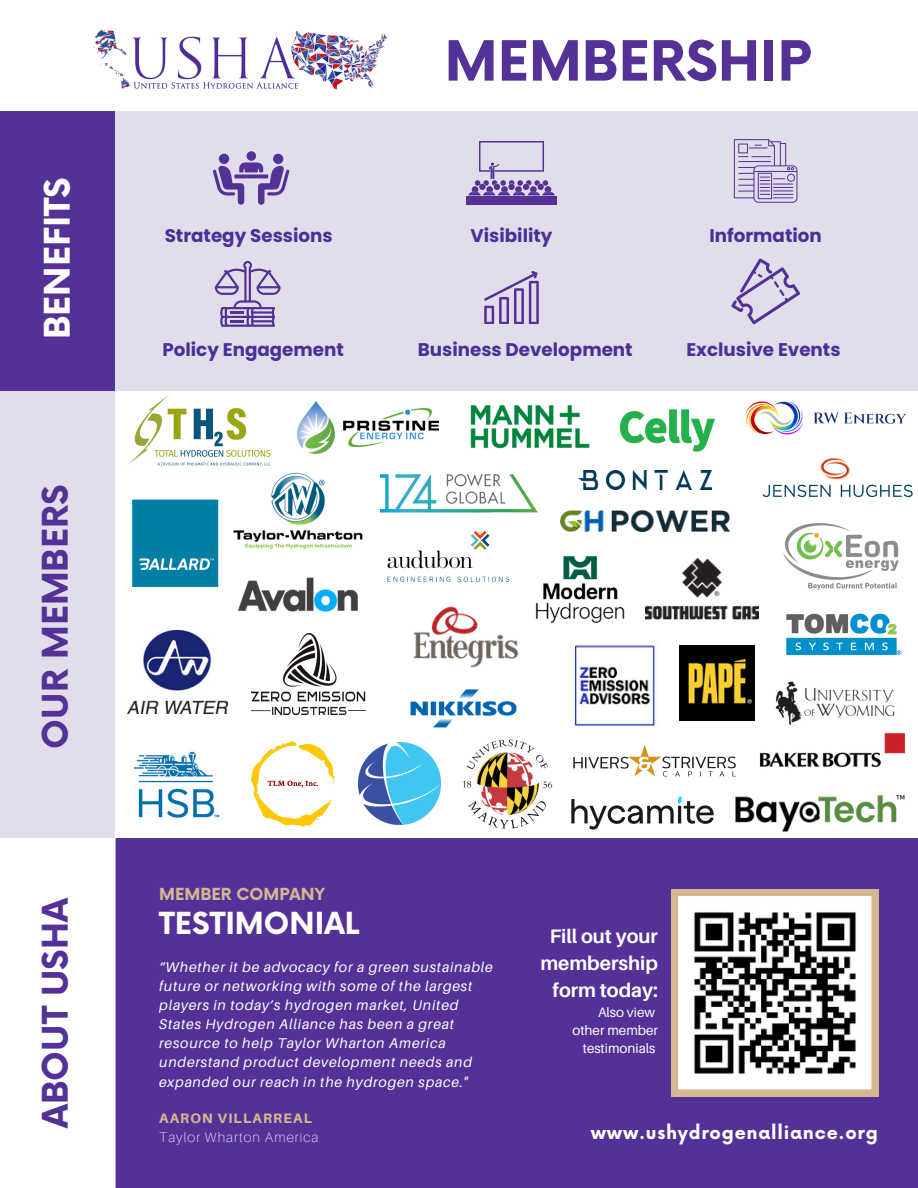
<style>
.page{position:relative;width:918px;height:1188px;background:#fff}
.page>*{position:absolute;margin:0;border:0;box-sizing:border-box;transform-origin:0 0}
.t1{font:700 54px "Now";color:#533197}
.t2{font:700 34.5px "Now";color:#533197}
.t3{font:700 34.5px "Now";color:#fff}
.t4{font:700 29.7px "Now";color:#fff}
.t5{font:700 19.5px/27px "Aileron";color:#fff;text-align:right}
.t6{font:700 18.3px "Poppins";color:#4b2f98}
.t7{font:700 18px "Now";letter-spacing:.04em;color:#fff}
.t8{font:700 16.2px "Now";color:#d3b791}
.t9{font:italic 14.1px/19.2px "Aileron";letter-spacing:.06em;color:#fff}
.t10{font:100 13.65px "Aileron";letter-spacing:.08em;color:#fff}
.t11{font:800 13.65px "Aileron";letter-spacing:.08em;color:#d3b791}
.t12{font:13.5px/18px "Aileron";color:#fff;text-align:right}
</style>
<div class="page">
<div style="left:0;top:390px;width:115px;height:448px;background:#e2ddeb"></div>
<img style="left:93px;top:29px;width:295px;height:61px">
<div style="left:0;top:111px;width:918px;height:279px;background:#e2ddeb"></div>
<svg style="left:484px;top:271px;width:55px;height:53px"></svg>
<svg style="left:213px;top:162px;width:76px;height:43px"></svg>
<div style="left:273px;top:154px;width:10px;height:10px;background:#533197;border-radius:50%"></div>
<div style="left:219px;top:154px;width:10px;height:10px;background:#533197;border-radius:50%"></div>
<div style="left:246px;top:151px;width:10px;height:10px;background:#533197;border-radius:50%"></div>
<div style="left:466px;top:196px;width:91px;height:9px;background:#533197"></div>
<svg style="left:468px;top:141px;width:87px;height:54px"></svg>
<svg style="left:734px;top:139px;width:63px;height:64px"></svg>
<hr style="left:738px;top:161px;width:33px;height:1px;background:#533197">
<svg style="left:215px;top:261px;width:66px;height:66px"></svg>
<svg style="left:731px;top:258px;width:69px;height:66px"></svg>
<div style="left:0;top:111px;width:115px;height:279px;background:#533197"></div>
<img style="left:470px;top:405px;width:120px;height:44px">
<img style="left:133px;top:751px;width:87px;height:67px">
<div style="left:115px;top:838px;width:803px;height:350px;background:#533197"></div>
<img style="left:271px;top:472px;width:54px;height:53px">
<img style="left:783px;top:524px;width:116px;height:66px">
<img style="left:786px;top:613px;width:116px;height:43px">
<img style="left:132px;top:499px;width:87px;height:88px">
<img style="left:127px;top:631px;width:100px;height:83px">
<img style="left:736px;top:796px;width:161px;height:35px">
<img style="left:574px;top:645px;width:81px;height:81px">
<img style="left:646px;top:558px;width:112px;height:62px">
<img style="left:251px;top:663px;width:115px;height:51px">
<img style="left:779px;top:681px;width:115px;height:10px">
<img style="left:251px;top:741px;width:83px;height:86px">
<img style="left:192px;top:526px;width:171px;height:137px">
<img style="left:571px;top:796px;width:143px;height:34px">
<svg style="left:671px;top:889px;width:207px;height:207px;background:#a8a5a0"></svg>
<img style="left:561px;top:510px;width:168px;height:21px">
<img style="left:127px;top:395px;width:144px;height:71px">
<img style="left:619px;top:409px;width:96px;height:43px">
<svg style="left:573px;top:745px;width:163px;height:32px"></svg>
<img style="left:721px;top:390px;width:197px;height:45px">
<img style="left:297px;top:401px;width:141px;height:53px">
<img style="left:762px;top:457px;width:151px;height:41px">
<img style="left:387px;top:531px;width:103px;height:51px">
<img style="left:535px;top:556px;width:111px;height:67px">
<img style="left:579px;top:470px;width:133px;height:20px">
<img style="left:380px;top:474px;width:158px;height:39px">
<img style="left:358px;top:743px;width:82px;height:82px">
<img style="left:399px;top:570px;width:120px;height:98px">
<img style="left:679px;top:645px;width:75px;height:76px">
<img style="left:752px;top:691px;width:153px;height:119px">
<img style="left:410px;top:689px;width:107px;height:39px">
<img style="left:463px;top:739px;width:90px;height:90px">
<p class="t3" style="left:39px;top:339px;width:163px;rotate:-90deg">BENEFITS</p>
<h4 class="t2" style="left:37px;top:749px;width:265px;rotate:-90deg">OUR MEMBERS</h4>
<p class="t2" style="left:37px;top:1128px;width:232px;rotate:-90deg">ABOUT USHA</p>
<p class="t6" style="left:165px;top:223px;width:169px">Strategy Sessions</p>
<p class="t1" style="left:445px;top:32px;width:368px">MEMBERSHIP</p>
<h4 class="t6" style="left:471px;top:223px;width:83px">Visibility</h4>
<h4 class="t6" style="left:709px;top:223px;width:114px">Information</h4>
<p class="t6" style="left:162px;top:337px;width:183px">Policy Engagement</p>
<p class="t6" style="left:418px;top:337px;width:216px">Business Development</p>
<h4 class="t6" style="left:686px;top:337px;width:156px">Exclusive Events</h4>
<h1 class="t8" style="left:159px;top:886px;width:167px">MEMBER COMPANY</h1>
<h2 class="t4" style="left:159px;top:908px;width:202px">TESTIMONIAL</h2>
<p class="t9" style="left:159px;top:957px;width:335px">“Whether it be advocacy for a green sustainable future or networking with some of the largest players in today’s hydrogen market, United States Hydrogen Alliance has been a great resource to help Taylor Wharton America understand product development needs and expanded our reach in the hydrogen space."</p>
<h4 class="t11" style="left:159px;top:1110px;width:154px">AARON VILLARREAL</h4>
<p class="t10" style="left:159px;top:1129px;width:161px">Taylor Wharton America</p>
<h4 class="t7" style="left:591px;top:1123px;width:289px">www.ushydrogenalliance.org</h4>
<h2 class="t5" style="left:540px;top:923px;width:119px">Fill out your membership form today:</h2>
<h2 class="t12" style="left:573px;top:1003px;width:87px">Also view other member testimonials</h2>
</div>
